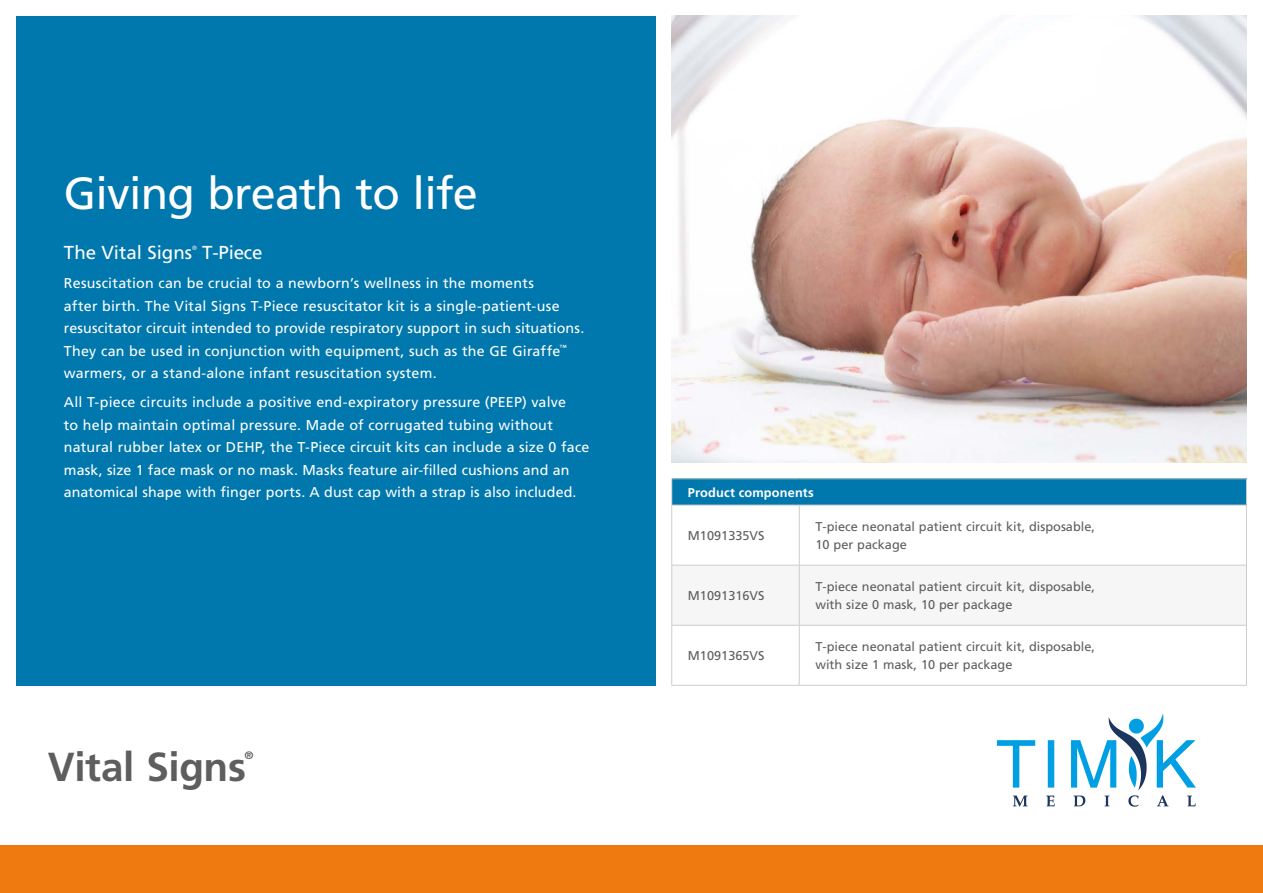
<style>
.page{position:relative;width:1263px;height:893px;background:#fff}
.page>*{position:absolute;margin:0;border:0;box-sizing:border-box;transform-origin:0 0}
.Body_text_9_5_15{font:45px "Frutiger LT Std";letter-spacing:-.02em;color:#fff}
.FamilyBrand_27pt{font:700 40.5px "Frutiger LT Std";letter-spacing:-.01em;color:#5f5e5e}
.Body_text_9_5_15-2{font:18.75px "Frutiger LT Std";color:#fff}
.Body_text_9_5_15-3{font:14.25px/22.5px "Frutiger LT Std";letter-spacing:.01em;color:#fff}
.Subhead_specificatio{font:12.75px/18px "Frutiger LT Std";color:#5f5e5e}
.Subhead_body_text_9{font:700 12.75px "Frutiger LT Std";letter-spacing:.01em;color:#fff}
.FamilyBrand_27pt-2{font:700 10.8px "Frutiger LT Std";color:#5f5e5e;scale:1.06 1}
.Body_text_9_5_15-4{font:300 6.15px "Frutiger LT Std";color:#fff}
</style>
<div class="page">
<div style="left:0;top:845px;width:1263px;height:48px;background:#ef7b10"></div>
<div style="left:16px;top:16px;width:639px;height:670px;background:#0077ad"></div>
<img style="left:671px;top:16px;width:576px;height:446px">
<div style="left:672px;top:479px;width:574px;height:26px;background:#0077ad"></div>
<svg style="left:672px;top:566px;width:574px;height:119px"></svg>
<hr style="left:671px;top:505px;width:128px;height:1px;background:#ccc">
<hr style="left:799px;top:505px;width:448px;height:1px;background:#ccc">
<hr style="left:671px;top:565px;width:128px;height:1px;background:#ccc">
<hr style="left:799px;top:565px;width:448px;height:1px;background:#ccc">
<hr style="left:671px;top:625px;width:128px;height:1px;background:#ccc">
<hr style="left:799px;top:625px;width:448px;height:1px;background:#ccc">
<hr style="left:671px;top:478px;width:128px;height:1px;background:#ccc">
<svg style="left:671px;top:479px;width:1px;height:26px"></svg>
<hr style="left:799px;top:478px;width:448px;height:1px;background:#ccc">
<svg style="left:1246px;top:479px;width:1px;height:26px"></svg>
<hr style="left:671px;top:505px;width:1px;height:60px;background:#ccc">
<hr style="left:799px;top:505px;width:1px;height:60px;background:#ccc">
<hr style="left:1246px;top:505px;width:1px;height:60px;background:#ccc">
<hr style="left:671px;top:565px;width:1px;height:60px;background:#ccc">
<hr style="left:799px;top:565px;width:1px;height:60px;background:#ccc">
<hr style="left:1246px;top:565px;width:1px;height:60px;background:#ccc">
<hr style="left:671px;top:626px;width:1px;height:59px;background:#ccc">
<hr style="left:799px;top:626px;width:1px;height:59px;background:#ccc">
<hr style="left:1246px;top:626px;width:1px;height:59px;background:#ccc">
<hr style="left:671px;top:685px;width:128px;height:1px;background:#ccc">
<hr style="left:799px;top:685px;width:448px;height:1px;background:#ccc">
<img style="left:996px;top:713px;width:200px;height:94px">
<p class="Body_text_9_5_15" style="left:64px;top:167px;width:415px">Giving breath to life</p>
<p class="Body_text_9_5_15-2" style="left:64px;top:241px;width:130px">The Vital Signs</p>
<p class="Body_text_9_5_15-4" style="left:192px;top:244px;width:6px">®</p>
<p class="Body_text_9_5_15-2" style="left:202px;top:241px;width:62px">T-Piece</p>
<p class="Body_text_9_5_15-3" style="left:64px;top:272px;width:522px">Resuscitation can be crucial to a newborn’s wellness in the moments<br>after birth. The Vital Signs T-Piece resuscitator kit is a single-patient-use resuscitator circuit intended to provide respiratory support in such situations.<br>They can be used in conjunction with equipment, such as the GE Giraffe<sup>™ </sup>warmers, or a stand-alone infant resuscitation system.</p>
<p class="Body_text_9_5_15-3" style="left:64px;top:391px;width:527px">All T-piece circuits include a positive end-expiratory pressure (PEEP) valve<br>to help maintain optimal pressure. Made of corrugated tubing without natural rubber latex or DEHP, the T-Piece circuit kits can include a size 0 face mask, size 1 face mask or no mask. Masks feature air-filled cushions and an anatomical shape with finger ports. A dust cap with a strap is also included.</p>
<p class="FamilyBrand_27pt" style="left:48px;top:743px;width:200px">Vital Signs</p>
<p class="FamilyBrand_27pt-2" style="left:245px;top:749px;width:10px">®</p>
<p class="Subhead_body_text_9" style="left:688px;top:485px;width:127px">Product components</p>
<p class="Subhead_specificatio" style="left:688px;top:526px;width:78px">M1091335VS</p>
<p class="Subhead_specificatio" style="left:815px;top:517px;width:281px">T-piece neonatal patient circuit kit, disposable,<br>10 per package</p>
<p class="Subhead_specificatio" style="left:688px;top:587px;width:78px">M1091316VS</p>
<p class="Subhead_specificatio" style="left:815px;top:578px;width:281px">T-piece neonatal patient circuit kit, disposable, with size 0 mask, 10 per package</p>
<p class="Subhead_specificatio" style="left:688px;top:647px;width:78px">M1091365VS</p>
<p class="Subhead_specificatio" style="left:815px;top:638px;width:281px">T-piece neonatal patient circuit kit, disposable, with size 1 mask, 10 per package</p>
</div>
